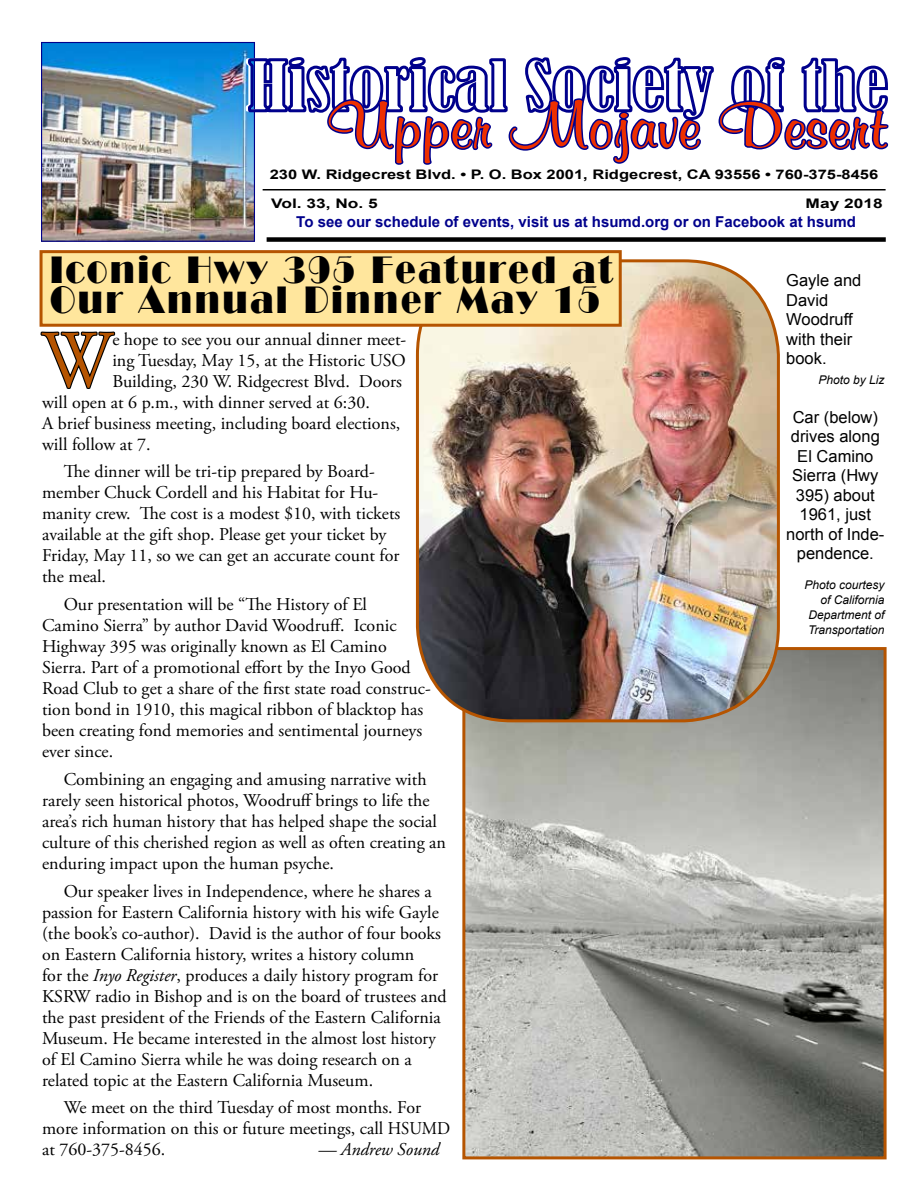
<style>
.page{position:relative;width:918px;height:1188px;background:#fff}
.page>*{position:absolute;margin:0;border:0;box-sizing:border-box;transform-origin:0 0}
.t1{font:81.3px "Adobe Garamond Pro";color:#b55400;scale:.89 1}
.t2{font:68.25px "Murray Hil D";color:#ed2f00;scale:1.15 1}
.t3{font:36.9px/30px "Broadway Com";letter-spacing:.08em;color:#000;scale:.85 1}
.t4{font:18px/21px "Adobe Garamond Pro";color:#000}
.t5{font:italic 18px "Adobe Garamond Pro";color:#000}
.t6{font:16.5px/19.5px "Arial";color:#000}
.t7{font:700 15px "Arial";color:#00008c}
.t8{font:700 13.2px "Arial";color:#000;scale:1.25 1}
.t9{font:700 13.2px "Arial";color:#000;scale:1.31 1}
.t10{font:italic 12px/15px "Arial";color:#000;text-align:right}
.s1{font-style:italic}
</style>
<div class="page">
<img style="left:466px;top:651px;width:417px;height:504px">
<div style="left:462px;top:647px;width:425px;height:512px;border:3px solid #b55400"></div>
<img style="left:417px;top:261px;width:361px;height:460px">
<div style="left:416px;top:259px;width:364px;height:463px;border:3px solid #b55400;border-radius:94px"></div>
<div style="left:40px;top:250px;width:582px;height:77px;background:#ffe69d;border:3px solid #b55400"></div>
<img style="left:43px;top:44px;width:201px;height:196px">
<div style="left:41px;top:42px;width:214px;height:200px;border:1px solid #00008c"></div>
<svg style="left:244px;top:41px;width:645px;height:212px"></svg>
<svg style="left:41px;top:331px;width:75px;height:58px"></svg>
<h2 class="t2" style="left:328px;top:87px;width:487px">Upper Mojave Desert</h2>
<p class="t8" style="left:270px;top:165px;width:488px">230 W. Ridgecrest Blvd. • P. O. Box 2001, Ridgecrest, CA 93556 • 760-375-8456</p>
<p class="t9" style="left:271px;top:195px;width:83px">Vol. 33, No. 5</p>
<p class="t9" style="left:806px;top:195px;width:60px">May 2018</p>
<p class="t7" style="left:296px;top:211px;width:561px">To see our schedule of events, visit us at hsumd.org or on Facebook at hsumd</p>
<h3 class="t3" style="left:50px;top:256px;width:664px">Iconic Hwy 395 Featured at<br>Our Annual Dinner May 15</h3>
<h1 class="t1" style="left:42px;top:312px;width:80px">W</h1>
<p class="t4" style="left:112px;top:329px;width:296px">e hope to see you our annual dinner meet-</p>
<p class="t4" style="left:112px;top:350px;width:295px">ing Tuesday, May 15, at the Historic USO</p>
<p class="t4" style="left:112px;top:371px;width:291px">Building, 230 W. Ridgecrest Blvd. Doors</p>
<p class="t4" style="left:42px;top:392px;width:329px">will open at 6 p.m., with dinner served at 6:30.</p>
<p class="t4" style="left:42px;top:413px;width:360px">A brief business meeting, including board elections,</p>
<p class="t4" style="left:42px;top:434px;width:110px">will follow at 7.</p>
<p class="t4" style="left:42px;top:462px;width:360px;text-indent:22px">The dinner will be tri-tip prepared by Board&shy;member Chuck Cordell and his Habitat for Hu&shy;manity crew. The cost is a modest $10, with tickets available at the gift shop. Please get your ticket by Friday, May 11, so we can get an accurate count for the meal.</p>
<p class="t4" style="left:42px;top:595px;width:390px;text-indent:22px">Our presentation will be “The History of El<br>Camino Sierra” by author David Woodruff. Iconic Highway 395 was originally known as El Camino Sierra. Part of a promotional effort by the Inyo Good Road Club to get a share of the first state road construc&shy;tion bond in 1910, this magical ribbon of blacktop has been creating fond memories and sentimental journeys ever since.</p>
<p class="t4" style="left:42px;top:769px;width:405px;text-indent:22px">Combining an engaging and amusing narrative with rarely seen historical photos, Woodruff brings to life the area’s rich human history that has helped shape the social culture of this cherished region as well as often creating an enduring impact upon the human psyche.</p>
<p class="t4" style="left:42px;top:881px;width:406px;text-indent:22px">Our speaker lives in Independence, where he shares a passion for Eastern California history with his wife Gayle (the book’s co-author). David is the author of four books on Eastern California history, writes a history column<br>for the <span class="s1">Inyo Register</span>, produces a daily history program for KSRW radio in Bishop and is on the board of trustees and the past president of the Friends of the Eastern California Museum. He became interested in the almost lost history of El Camino Sierra while he was doing research on a related topic at the Eastern California Museum.</p>
<p class="t4" style="left:42px;top:1098px;width:410px;text-indent:22px">We meet on the third Tuesday of most months. For more information on this or future meetings, call HSUMD at 760-375-8456.</p>
<p class="t5" style="left:318px;top:1139px;width:123px">— Andrew Sound</p>
<p class="t6" style="left:786px;top:271px;width:77px">Gayle and<br>David<br>Woodruff with their book.</p>
<p class="t10" style="left:818px;top:372px;width:68px">Photo by Liz</p>
<p class="t6" style="left:786px;top:407px;width:100px;text-align:center">Car (below) drives along<br>El Camino<br>Sierra (Hwy<br>395) about<br>1961, just north of Inde&shy;pendence.</p>
<p class="t10" style="left:804px;top:578px;width:82px">Photo courtesy of California<br>Department of<br>Transportation</p>
</div>
